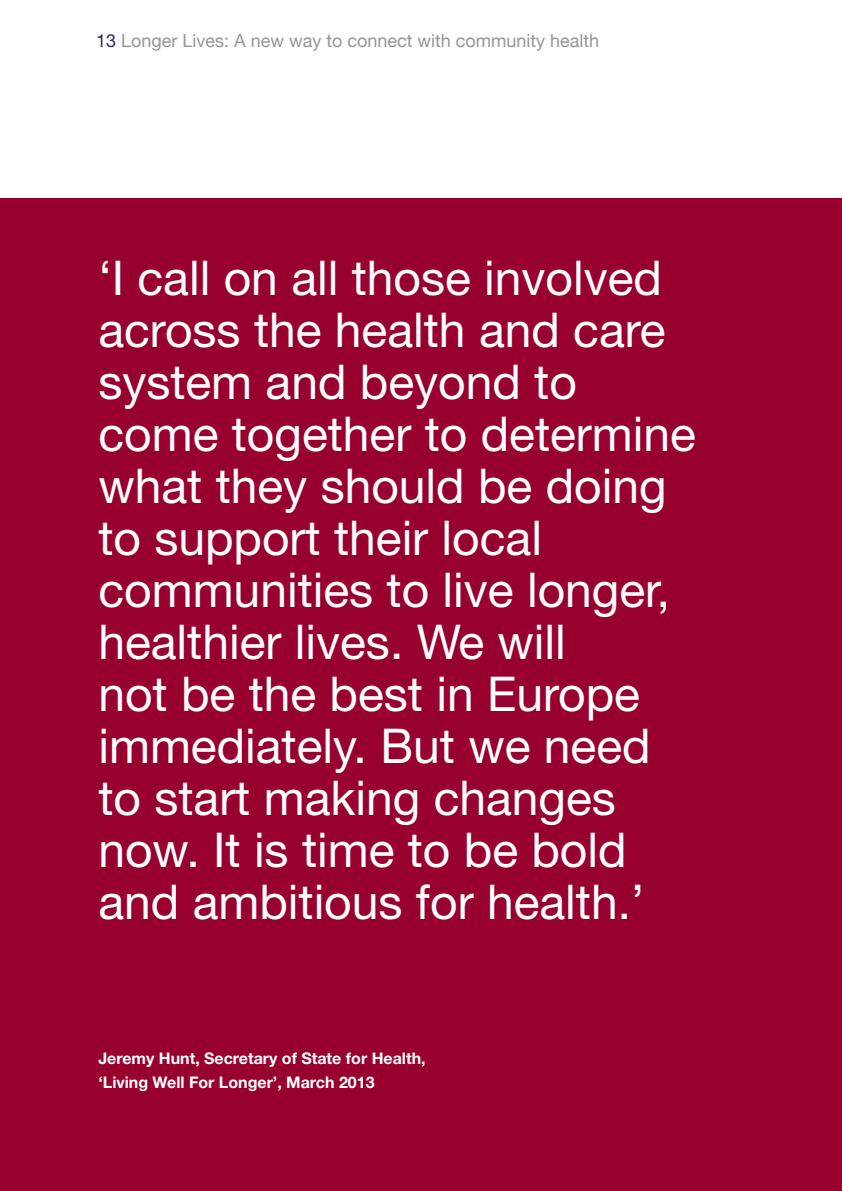
<style>
.page{position:relative;width:842px;height:1191px;background:#fff}
.page>*{position:absolute;margin:0;border:0;box-sizing:border-box;transform-origin:0 0}
.t1{font:48px/52px "Helvetica Neue LT Std";color:#fff}
.t2{font:18px "Helvetica Neue";color:#939598}
.t3{font:700 16px/24px "Helvetica Neue LT Std";color:#fff}
.s1{font-family:"Helvetica Neue LT Std";color:#282b6b}
</style>
<div class="page">
<div style="left:0;top:198px;width:842px;height:993px;background:#98012d"></div>
<p class="t2" style="left:96px;top:30px;width:505px"><span class="s1">13</span> Longer Lives: A new way to connect with community health</p>
<p class="t1" style="left:98px;top:251px;width:599px">‘I call on all those involved across the health and care system and beyond to come together to determine what they should be doing to support their local communities to live longer, healthier lives. We will<br>not be the best in Europe immediately. But we need to start making changes now. It is time to be bold and ambitious for health.’</p>
<p class="t3" style="left:98px;top:1045px;width:329px">Jeremy Hunt, Secretary of State for Health, ‘Living Well For Longer’, March 2013</p>
</div>
